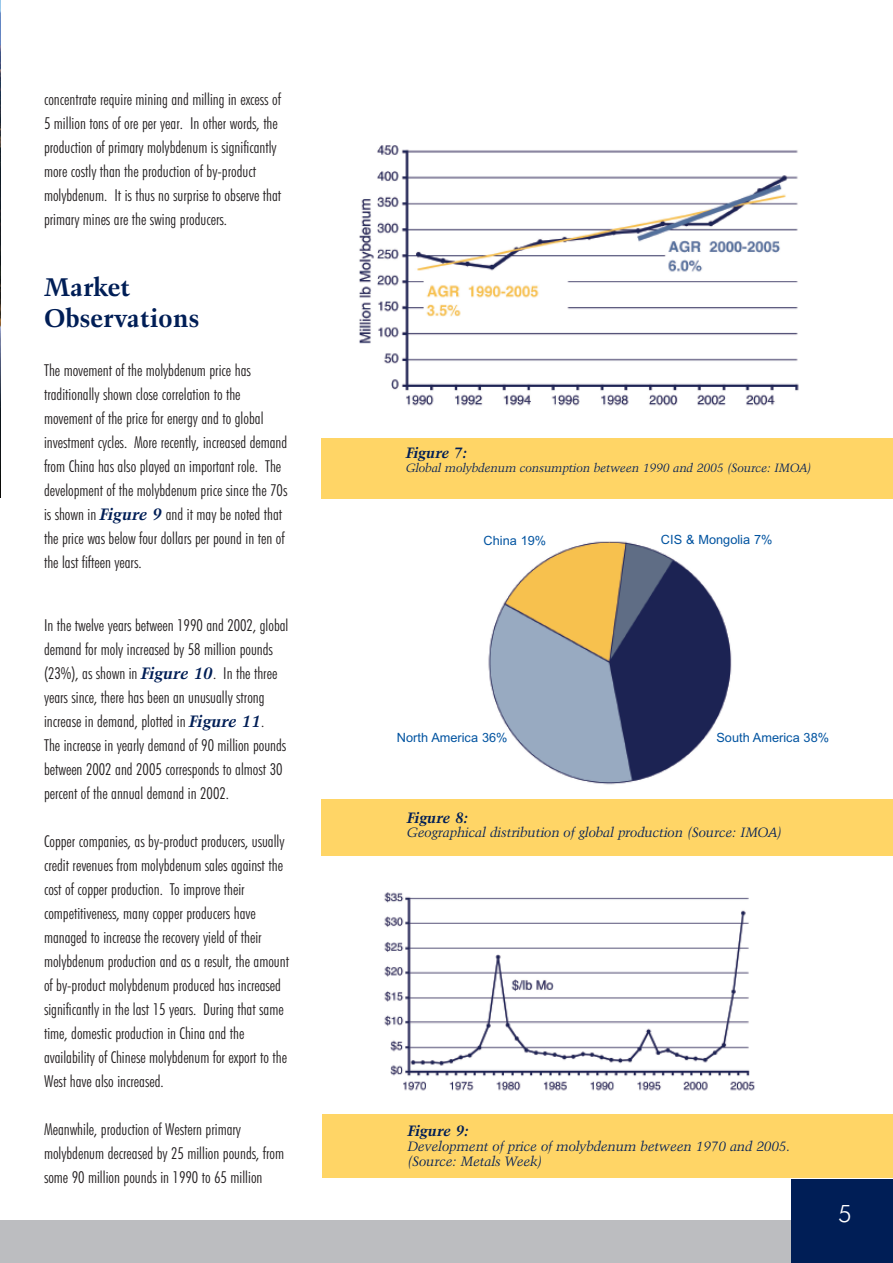
<style>
.page{position:relative;width:893px;height:1263px;background:#fff}
.page>*{position:absolute;margin:0;border:0;box-sizing:border-box;transform-origin:0 0}
.t1{font:700 25.5px/30.6px "Kuenstler 480 BT";color:#001e56}
.t2{font:300 24px "Futura BT";color:#fff}
.t3{font:300 condensed 16.5px/24px "Futura BT";color:#231f20}
.t4{font:italic 700 15px "Kuenstler 480 BT";color:#001e56}
.t5{font:italic 13.5px/15px "Kuenstler 480 BT";color:#001e56}
.t6{font:12.75px "Arial";color:#0153a0}
.t7{font:italic 12px "Kuenstler 480 BT";color:#001e56}
.s1{font-family:"Kuenstler 480 BT";font-weight:700;font-style:italic;font-stretch:normal;color:#001e56}
</style>
<div class="page">
<div style="left:0;top:1220px;width:795px;height:43px;background:#bcbdc0"></div>
<div style="left:791px;top:1179px;width:102px;height:84px;background:#001e56"></div>
<img style="left:359px;top:145px;width:440px;height:261px">
<img style="left:488px;top:541px;width:244px;height:244px">
<div style="left:322px;top:438px;width:571px;height:60px;background:#ffd566"></div>
<div style="left:322px;top:799px;width:571px;height:57px;background:#ffd566"></div>
<div style="left:322px;top:1114px;width:571px;height:64px;background:#ffd566"></div>
<img style="left:384px;top:892px;width:371px;height:199px">
<img style="left:0;top:0;width:1px;height:497px">
<div style="left:395px;top:731px;width:115px;height:24px;background:#fff"></div>
<div style="left:482px;top:534px;width:72px;height:20px;background:#fff"></div>
<div style="left:659px;top:533px;width:131px;height:18px;background:#fff"></div>
<div style="left:715px;top:731px;width:117px;height:27px;background:#fff"></div>
<p class="t3" style="left:44px;top:88px;width:239px">concentrate require mining and milling in excess of 5 million tons of ore per year. In other words, the production of primary molybdenum is significantly more costly than the production of by-product molybdenum. It is thus no surprise to observe that primary mines are the swing producers.</p>
<h1 class="t1" style="left:44px;top:274px;width:157px">Market<br>Observations</h1>
<p class="t3" style="left:44px;top:359px;width:245px">The movement of the molybdenum price has traditionally shown close correlation to the movement of the price for energy and to global investment cycles. More recently, increased demand from China has also played an important role. The development of the molybdenum price since the 70s is shown in <span class="s1">Figure 9</span> and it may be noted that the price was below four dollars per pound in ten of the last fifteen years.</p>
<p class="t3" style="left:44px;top:615px;width:246px">In the twelve years between 1990 and 2002, global demand for moly increased by 58 million pounds (23%), as shown in <span class="s1">Figure 10</span>. In the three years since, there has been an unusually strong increase in demand, plotted in <span class="s1">Figure 11</span>.<br>The increase in yearly demand of 90 million pounds between 2002 and 2005 corresponds to almost 30 percent of the annual demand in 2002.</p>
<p class="t3" style="left:44px;top:831px;width:246px">Copper companies, as by-product producers, usually credit revenues from molybdenum sales against the cost of copper production. To improve their competitiveness, many copper producers have managed to increase the recovery yield of their molybdenum production and as a result, the amount of by-product molybdenum produced has increased significantly in the last 15 years. During that same time, domestic production in China and the availability of Chinese molybdenum for export to the West have also increased.</p>
<p class="t3" style="left:44px;top:1119px;width:242px">Meanwhile, production of Western primary molybdenum decreased by 25 million pounds, from some 90 million pounds in 1990 to 65 million</p>
<p class="t4" style="left:406px;top:447px;width:63px">Figure 7:</p>
<p class="t7" style="left:406px;top:462px;width:407px">Global molybdenum consumption between 1990 and 2005 (Source: IMOA)</p>
<p class="t6" style="left:483px;top:533px;width:64px">China 19%</p>
<p class="t6" style="left:661px;top:532px;width:113px">CIS &amp; Mongolia 7%</p>
<p class="t6" style="left:397px;top:730px;width:112px">North America 36%</p>
<p class="t6" style="left:716px;top:730px;width:114px">South America 38%</p>
<p class="t4" style="left:407px;top:812px;width:63px">Figure 8:</p>
<p class="t5" style="left:407px;top:826px;width:377px">Geographical distribution of global production (Source: IMOA)</p>
<p class="t4" style="left:408px;top:1124px;width:63px">Figure 9:</p>
<p class="t5" style="left:408px;top:1139px;width:384px">Development of price of molybdenum between 1970 and 2005. (Source: Metals Week)</p>
<h2 class="t2" style="left:838px;top:1203px;width:15px">5</h2>
</div>
